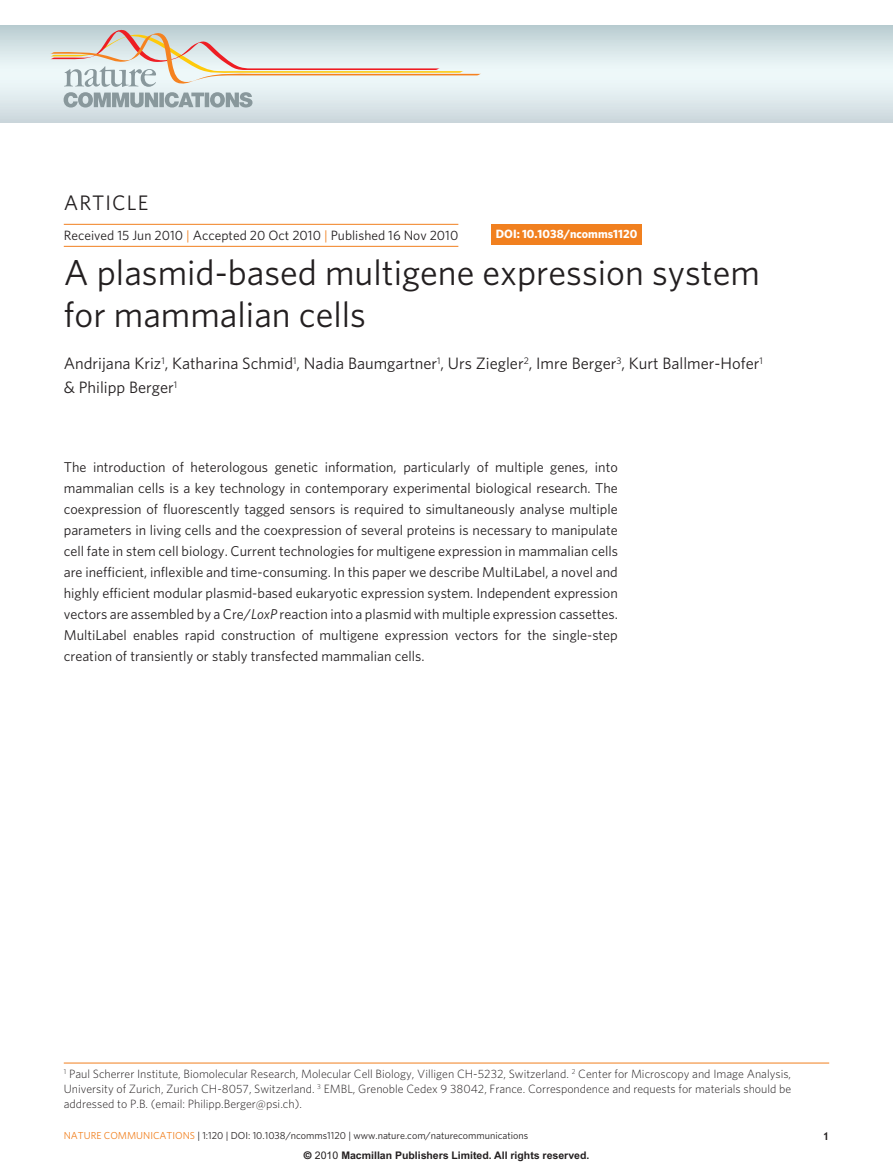
<style>
.page{position:relative;width:893px;height:1174px;background:#fff}
.page>*{position:absolute;margin:0;border:0;box-sizing:border-box;transform-origin:0 0}
.pAtl{font:36px/42px "Whitney";color:#231f20}
.t1{font:21px "Whitney";letter-spacing:.05em;color:#231f20}
.pAu{font:16.5px/24px "Whitney";color:#231f20}
.pAbstext{font:14.25px/21px "Whitney";color:#231f20;text-align:justify}
.pPrdates{font:13.5px "Whitney";color:#231f20}
.pAffiliation{font:300 12px/15px "Whitney";color:#231f20;text-align:justify}
.pDoiTop{font:700 12px "Whitney";color:#fff}
.t2{font:700 10.5px "Arial";color:#231f20}
.pDoiLRH{font:10.2px "Whitney";color:#231f20}
.pDoiLRH-2{font:10.2px "Whitney";color:#f1801f}
.s1{color:#f1801f}
.s2{font-style:italic}
.s3{font-family:"Helvetica"}
.s4{font-weight:400}
</style>
<div class="page">
<svg style="left:0;top:25px;width:893px;height:97px;background:#d8e4e7"></svg>
<svg style="left:50px;top:30px;width:431px;height:77px;background:#d8dad6"></svg>
<hr style="left:64px;top:224px;width:394px;height:1px;background:#f1801f">
<hr style="left:64px;top:246px;width:394px;height:1px;background:#f1801f">
<div style="left:492px;top:225px;width:150px;height:20px;background:#f1801f"></div>
<hr style="left:64px;top:1062px;width:765px;height:1px;background:#f1801f">
<p class="t1" style="left:64px;top:190px;width:86px">ARTICLE</p>
<p class="pPrdates" style="left:64px;top:227px;width:396px">Received 15 Jun 2010 <span class="s1">|</span> Accepted 20 Oct 2010 <span class="s1">|</span> Published 16 Nov 2010</p>
<p class="pDoiTop" style="left:496px;top:227px;width:143px">DOI: 10.1038/ncomms1120</p>
<p class="pAtl" style="left:64px;top:251px;width:698px">A plasmid-based multigene expression system for mammalian cells</p>
<p class="pAu" style="left:64px;top:351px;width:701px">Andrijana Kriz<sup>1</sup>, Katharina Schmid<sup>1</sup>, Nadia Baumgartner<sup>1</sup>, Urs Ziegler<sup>2</sup>, Imre Berger<sup>3</sup>, Kurt Ballmer-Hofer<sup>1 </sup>&amp; Philipp Berger<sup>1</sup></p>
<p class="pAbstext" style="left:64px;top:456px;width:556px">The introduction of heterologous genetic information, particularly of multiple genes, into mammalian cells is a key technology in contemporary experimental biological research. The coexpression of fluorescently tagged sensors is required to simultaneously analyse multiple parameters in living cells and the coexpression of several proteins is necessary to manipulate cell fate in stem cell biology. Current technologies for multigene expression in mammalian cells are inefficient, inflexible and time-consuming. In this paper we describe MultiLabel, a novel and highly efficient modular plasmid-based eukaryotic expression system. Independent expression vectors are assembled by a Cre/<span class="s2">LoxP</span> reaction into a plasmid with multiple expression cassettes.<br>MultiLabel enables rapid construction of multigene expression vectors for the single-step creation of transiently or stably transfected mammalian cells.</p>
<p class="pAffiliation" style="left:64px;top:1066px;width:729px"><sup>1</sup> Paul Scherrer Institute, Biomolecular Research, Molecular Cell Biology, Villigen CH-5232, Switzerland. <sup>2</sup> Center for Microscopy and Image Analysis, University of Zurich, Zurich CH-8057, Switzerland. <sup>3</sup> EMBL, Grenoble Cedex 9 38042, France. Correspondence and requests for materials should be addressed to P.B. (email: Philipp.Berger@psi.ch).</p>
<p class="pDoiLRH-2" style="left:64px;top:1129px;width:8px">nature</p>
<p class="pDoiLRH-2" style="left:104px;top:1129px;width:8px">communications</p>
<p class="pDoiLRH" style="left:197px;top:1129px;width:332px">| 1:120 | DOI: 10.1038/ncomms1120 | www.nature.com/naturecommunications</p>
<p class="t2" style="left:304px;top:1149px;width:287px"><span class="s3">©</span> <span class="s4">2010</span> Macmillan Publishers Limited. All rights reserved.</p>
</div>
